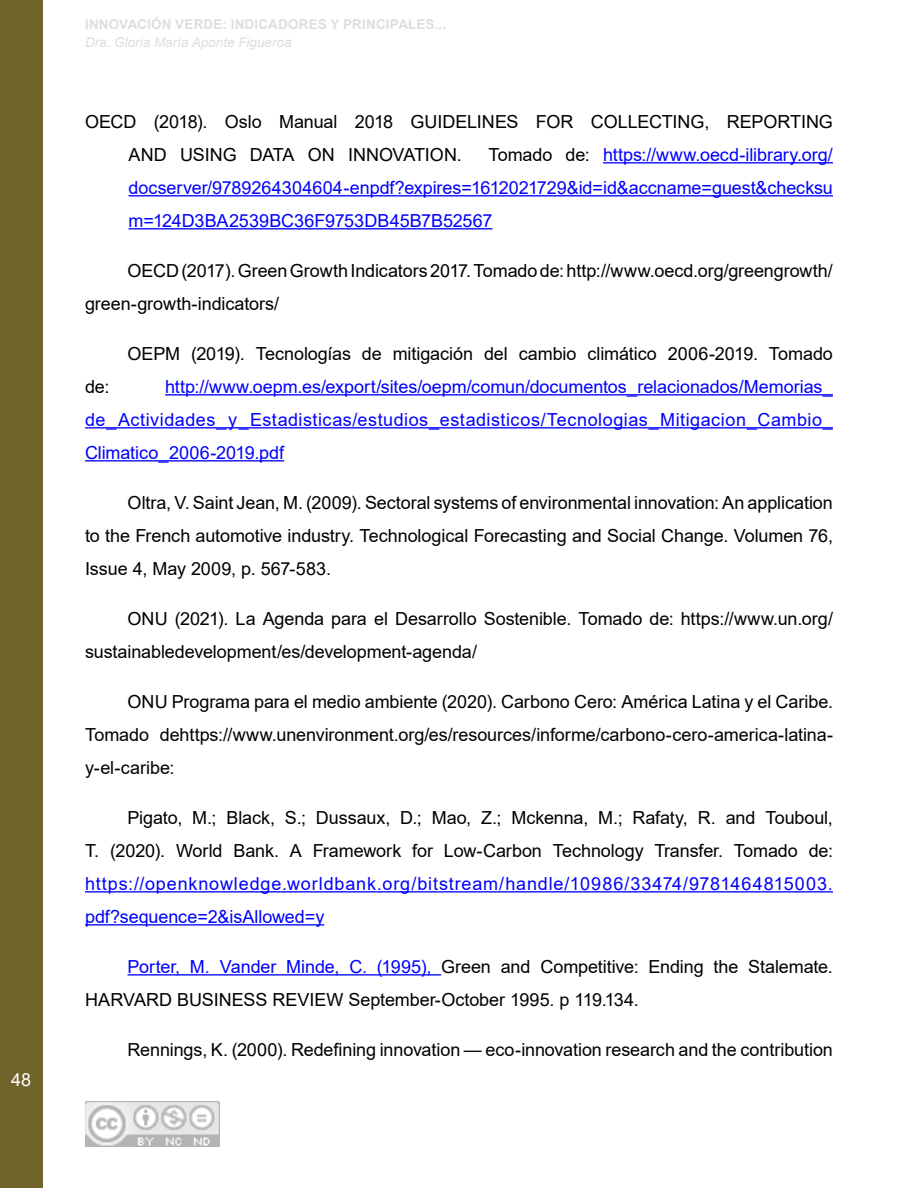
<style>
.page{position:relative;width:918px;height:1188px;background:#fff}
.page>*{position:absolute;margin:0;border:0;box-sizing:border-box;transform-origin:0 0}
.t1{font:18px/33px "Arial";letter-spacing:-.005em;color:#000}
.t2{font:18px/33px "Arial";letter-spacing:.015em;color:#00f;text-align:justify}
.t3{font:18px/33px "Arial";letter-spacing:.045em;color:#00f}
.t4{font:18px "Arial";color:#fff}
.t5{font:700 13.5px "Arial";letter-spacing:.015em;color:#dadada}
.t6{font:italic 13.5px "Arial";color:#dadada}
.s1{color:#000}
.s2{color:#00f}
</style>
<div class="page">
<div style="left:0;top:0;width:42px;height:1188px;background:#71642b"></div>
<img style="left:85px;top:1101px;width:134px;height:46px">
<hr style="left:603px;top:162px;width:230px;height:1px;background:#00f">
<hr style="left:129px;top:195px;width:704px;height:1px;background:#00f">
<hr style="left:129px;top:228px;width:363px;height:1px;background:#00f">
<hr style="left:165px;top:394px;width:668px;height:1px;background:#00f">
<hr style="left:85px;top:427px;width:748px;height:1px;background:#00f">
<hr style="left:85px;top:460px;width:199px;height:1px;background:#00f">
<hr style="left:85px;top:891px;width:748px;height:2px;background:#00f">
<hr style="left:85px;top:924px;width:239px;height:2px;background:#00f">
<hr style="left:128px;top:974px;width:313px;height:2px;background:#00f">
<p class="t4" style="left:11px;top:1068px;width:22px">48</p>
<p class="t5" style="left:85px;top:14px;width:363px">INNOVACIÓN VERDE: INDICADORES Y PRINCIPALES...</p>
<p class="t6" style="left:85px;top:34px;width:208px">Dra. Gloria María Aponte Figueroa</p>
<p class="t1" style="left:129px;top:105px;width:706px;text-indent:-44px">OECD (2018). Oslo Manual 2018 GUIDELINES FOR COLLECTING, REPORTING<br>AND USING DATA ON INNOVATION.</p>
<p class="t2" style="left:129px;top:138px;width:706px;text-indent:360px"><span class="s1">Tomado de:</span> https://www.oecd-ilibrary.org/ docserver/9789264304604-enpdf?expires=1612021729&amp;id=id&amp;accname=guest&amp;checksu m=124D3BA2539BC36F9753DB45B7B52567</p>
<p class="t1" style="left:85px;top:254px;width:749px;text-indent:43px">OECD (2017). Green Growth Indicators 2017. Tomado de: http://www.oecd.org/greengrowth/ green-growth-indicators/</p>
<p class="t1" style="left:128px;top:337px;width:707px">OEPM (2019). Tecnologías de mitigación del cambio climático 2006-2019. Tomado</p>
<p class="t1" style="left:85px;top:370px;width:26px">de:</p>
<p class="t2" style="left:85px;top:370px;width:749px;text-indent:80px">http://www.oepm.es/export/sites/oepm/comun/documentos_relacionados/Memorias_ de_Actividades_y_Estadisticas/estudios_estadisticos/Tecnologias_Mitigacion_Cambio_ Climatico_2006-2019.pdf</p>
<p class="t1" style="left:85px;top:486px;width:749px;text-align:justify;text-indent:43px">Oltra, V. Saint Jean, M. (2009). Sectoral systems of environmental innovation: An application to the French automotive industry. Technological Forecasting and Social Change. Volumen 76, Issue 4, May 2009, p. 567-583.</p>
<p class="t1" style="left:85px;top:602px;width:749px;text-indent:43px">ONU (2021). La Agenda para el Desarrollo Sostenible. Tomado de: https://www.un.org/ sustainabledevelopment/es/development-agenda/</p>
<p class="t1" style="left:85px;top:685px;width:749px;text-align:justify;text-indent:43px">ONU Programa para el medio ambiente (2020). Carbono Cero: América Latina y el Caribe.<br>Tomado dehttps://www.unenvironment.org/es/resources/informe/carbono-cero-america-latina&shy;y-el-caribe:</p>
<p class="t1" style="left:85px;top:801px;width:749px;text-align:right">Pigato, M.; Black, S.; Dussaux, D.; Mao, Z.; Mckenna, M.; Rafaty, R. and Touboul,<br>T. (2020). World Bank. A Framework for Low-Carbon Technology Transfer. Tomado de:</p>
<p class="t3" style="left:85px;top:867px;width:749px">https://openknowledge.worldbank.org/bitstream/handle/10986/33474/9781464815003. pdf?sequence=2&amp;isAllowed=y</p>
<p class="t1" style="left:85px;top:950px;width:749px;text-indent:43px"><span class="s2">Porter, M. Vander Minde, C. (1995),</span> Green and Competitive: Ending the Stalemate.<br>HARVARD BUSINESS REVIEW September-October 1995. p 119.134.</p>
<p class="t1" style="left:128px;top:1033px;width:707px">Rennings, K. (2000). Redefining innovation — eco-innovation research and the contribution</p>
</div>
